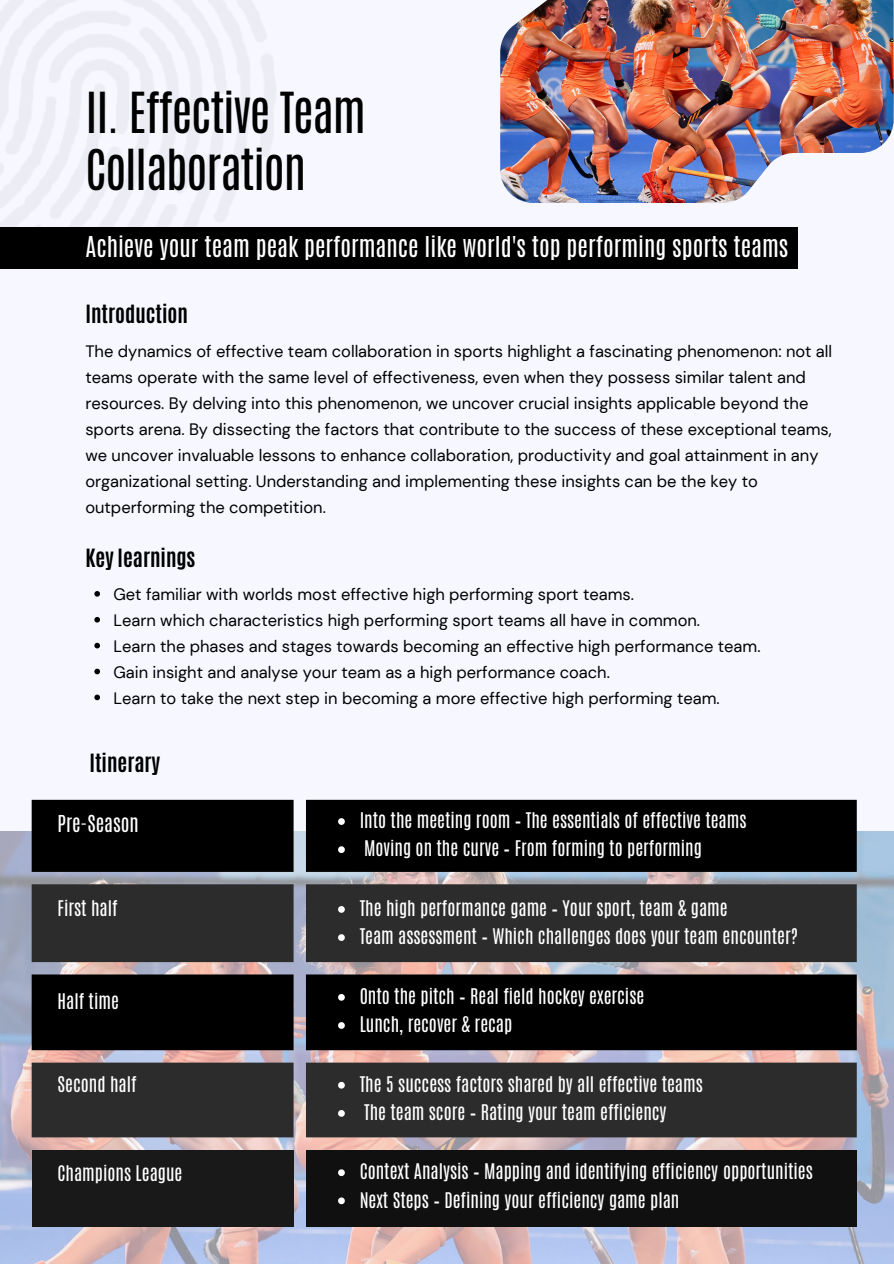
<style>
.page{position:relative;width:894px;height:1264px;background:#fff}
.page>*{position:absolute;margin:0;border:0;box-sizing:border-box;transform-origin:0 0}
.t1{font:47.25px/56.1px "Antonio";letter-spacing:-.025em;color:#000}
.t2{font:24px "Antonio";color:#fff}
.t3{font:700 21px "Antonio";color:#000}
.t4{font:19.5px "Antonio";color:#fff}
.t5{font:18px "Antonio";color:#fff}
.t6{font:16.5px/25.8px "DM Sans";color:#000}
</style>
<div class="page">
<div style="left:0;top:0;width:893px;height:1263px;background:#f6f7ff"></div>
<img style="left:500px;top:0;width:393px;height:203px">
<img style="left:0;top:831px;width:893px;height:432px">
<svg style="left:32px;top:799px;width:824px;height:85px;fill:#000"></svg>
<svg style="left:32px;top:884px;width:824px;height:253px;fill:#2c2c2c"></svg>
<div style="left:32px;top:1149px;width:261px;height:77px;background:#191919"></div>
<div style="left:306px;top:1149px;width:550px;height:77px;background:#101010"></div>
<div style="left:0;top:227px;width:797px;height:42px;background:#000"></div>
<svg style="left:338px;top:818px;width:7px;height:7px"></svg>
<svg style="left:338px;top:846px;width:7px;height:7px"></svg>
<svg style="left:338px;top:906px;width:7px;height:6px"></svg>
<svg style="left:338px;top:934px;width:7px;height:6px"></svg>
<svg style="left:338px;top:993px;width:7px;height:7px"></svg>
<svg style="left:338px;top:1022px;width:7px;height:6px"></svg>
<svg style="left:338px;top:1081px;width:7px;height:7px"></svg>
<svg style="left:338px;top:1109px;width:7px;height:7px"></svg>
<svg style="left:338px;top:1169px;width:7px;height:7px"></svg>
<svg style="left:338px;top:1197px;width:7px;height:7px"></svg>
<svg style="left:94px;top:591px;width:6px;height:5px"></svg>
<svg style="left:94px;top:617px;width:6px;height:5px"></svg>
<svg style="left:94px;top:643px;width:6px;height:5px"></svg>
<svg style="left:94px;top:668px;width:6px;height:6px"></svg>
<svg style="left:94px;top:694px;width:6px;height:6px"></svg>
<p class="t1" style="left:85px;top:85px;width:282px">II. Effective Team<br>Collaboration</p>
<p class="t2" style="left:85px;top:230px;width:704px">Achieve your team peak performance like world's top performing sports teams</p>
<p class="t3" style="left:85px;top:299px;width:104px">Introduction</p>
<h1 class="t6" style="left:85px;top:338px;width:748px">The dynamics of effective team collaboration in sports highlight a fascinating phenomenon: not all teams operate with the same level of effectiveness, even when they possess similar talent and resources. By delving into this phenomenon, we uncover crucial insights applicable beyond the sports arena. By dissecting the factors that contribute to the success of these exceptional teams, we uncover invaluable lessons to enhance collaboration, productivity and goal attainment in any organizational setting. Understanding and implementing these insights can be the key to outperforming the competition.</h1>
<p class="t3" style="left:85px;top:543px;width:112px">Key learnings</p>
<p class="t6" style="left:113px;top:581px;width:522px">Get familiar with worlds most effective high performing sport teams.</p>
<p class="t6" style="left:113px;top:607px;width:588px">Learn which characteristics high performing sport teams all have in common.</p>
<p class="t6" style="left:113px;top:633px;width:648px">Learn the phases and stages towards becoming an effective high performance team.</p>
<p class="t6" style="left:113px;top:659px;width:498px">Gain insight and analyse your team as a high performance coach.</p>
<p class="t6" style="left:113px;top:685px;width:607px">Learn to take the next step in becoming a more effective high performing team.</p>
<p class="t3" style="left:89px;top:748px;width:72px">Itinerary</p>
<p class="t4" style="left:58px;top:809px;width:82px">Pre-Season</p>
<p class="t5" style="left:359px;top:807px;width:388px">Into the meeting room – The essentials of effective teams</p>
<p class="t5" style="left:364px;top:835px;width:339px">Moving on the curve – From forming to performing</p>
<p class="t5" style="left:58px;top:895px;width:62px">First half</p>
<p class="t5" style="left:359px;top:895px;width:369px">The high performance game – Your sport, team &amp; game</p>
<p class="t5" style="left:359px;top:923px;width:439px">Team assessment – Which challenges does your team encounter?</p>
<p class="t5" style="left:58px;top:987px;width:63px">Half time</p>
<p class="t5" style="left:359px;top:983px;width:286px">Onto the pitch – Real field hockey exercise</p>
<p class="t5" style="left:359px;top:1011px;width:154px">Lunch, recover &amp; recap</p>
<p class="t5" style="left:58px;top:1071px;width:80px">Second half</p>
<p class="t5" style="left:359px;top:1071px;width:344px">The 5 success factors shared by all effective teams</p>
<p class="t5" style="left:364px;top:1099px;width:304px">The team score – Rating your team efficiency</p>
<p class="t5" style="left:58px;top:1160px;width:126px">Champions League</p>
<p class="t5" style="left:359px;top:1158px;width:454px">Context Analysis – Mapping and identifying efficiency opportunities</p>
<p class="t5" style="left:359px;top:1186px;width:321px">Next Steps – Defining your efficiency game plan</p>
</div>
